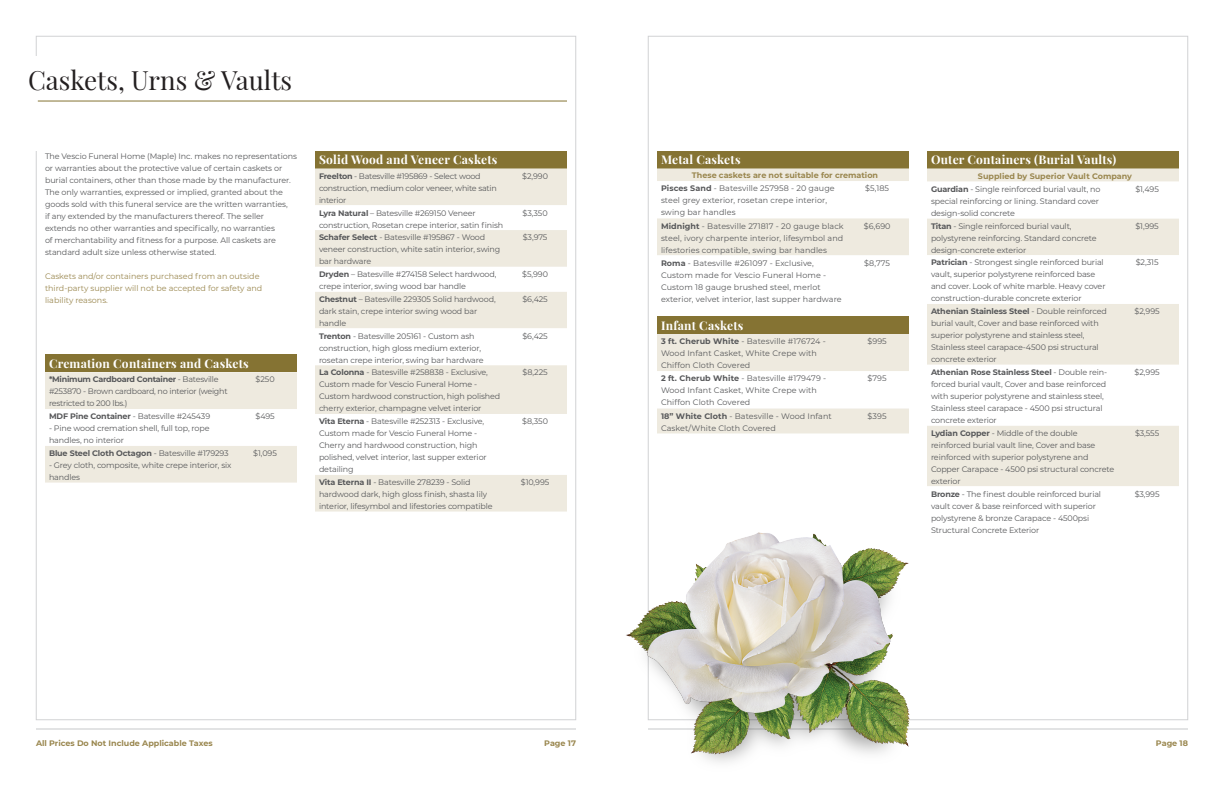
<style>
.page{position:relative;width:1224px;height:792px;background:#fff}
.page>*{position:absolute;margin:0;border:0;box-sizing:border-box;transform-origin:0 0}
.medium_title{font:26px "Playfair Display";color:#231f20}
.subtitle_reversed{font:700 12px "Playfair Display";letter-spacing:.02em;color:#fff}
.t1{font:8px/12px "Montserrat";letter-spacing:-.015em;color:#57585a}
.t2{font:8px/12px "Montserrat";letter-spacing:.01em;color:#57585a}
.t3{font:700 8px "Montserrat";color:#9a874f}
.note{font:8px/12px "Montserrat";color:#9a874f}
.t4{font:700 8px "Montserrat";letter-spacing:-.015em;color:#57585a}
.s1{font-weight:700}
.s2{font-weight:400}
</style>
<div class="page">
<hr style="left:648px;top:729px;width:540px;height:1px;background:#c7c8ca">
<hr style="left:306px;top:729px;width:270px;height:1px;background:#c7c8ca">
<hr style="left:36px;top:729px;width:270px;height:1px;background:#c7c8ca">
<hr style="left:38px;top:101px;width:529px;height:1px;background:#857333">
<div style="left:657px;top:151px;width:252px;height:17px;background:#857333"></div>
<svg style="left:657px;top:168px;width:252px;height:87px"></svg>
<div style="left:657px;top:317px;width:252px;height:17px;background:#857333"></div>
<svg style="left:657px;top:334px;width:252px;height:99px"></svg>
<div style="left:927px;top:151px;width:252px;height:17px;background:#857333"></div>
<svg style="left:927px;top:168px;width:252px;height:14px;background:#ebe6da"></svg>
<svg style="left:927px;top:218px;width:252px;height:268px;fill:#eeeadf"></svg>
<div style="left:45px;top:355px;width:252px;height:17px;background:#857333"></div>
<svg style="left:45px;top:372px;width:252px;height:111px"></svg>
<div style="left:315px;top:151px;width:252px;height:17px;background:#857333"></div>
<div style="left:315px;top:168px;width:252px;height:344px;background:#eeeadf"></div>
<svg style="left:315px;top:205px;width:252px;height:270px"></svg>
<img style="left:626px;top:531px;width:284px;height:232px">
<p class="medium_title" style="left:28px;top:60px;width:266px">Caskets, Urns &amp; Vaults</p>
<p class="t1" style="left:45px;top:150px;width:254px">The Vescio Funeral Home (Maple) Inc. makes no representations or warranties about the protective value of certain caskets or burial containers, other than those made by the manufacturer.<br>The only warranties, expressed or implied, granted about the goods sold with this funeral service are the written warranties,<br>if any extended by the manufacturers thereof. The seller extends no other warranties and specifically, no warranties<br>of merchantability and fitness for a purpose. All caskets are standard adult size unless otherwise stated.</p>
<p class="note" style="left:45px;top:270px;width:219px">Caskets and/or containers purchased from an outside third-party supplier will not be accepted for safety and liability reasons.</p>
<p class="subtitle_reversed" style="left:49px;top:354px;width:201px">Cremation Containers and Caskets</p>
<p class="t1" style="left:49px;top:373px;width:180px"><span class="s1">*Minimum Cardboard Container</span> - Batesville #253870 - Brown cardboard, no interior (weight restricted to 200 lbs.)</p>
<p class="t1" style="left:256px;top:373px;width:21px">$250</p>
<p class="t1" style="left:49px;top:410px;width:163px"><span class="s1">MDF Pine Container</span> - Batesville #245439</p>
<p class="t1" style="left:49px;top:422px;width:162px">- Pine wood cremation shell, full top, rope handles, no interior</p>
<p class="t1" style="left:255px;top:410px;width:21px">$495</p>
<p class="t4" style="left:49px;top:447px;width:181px">Blue Steel Cloth Octagon <span class="s2">- Batesville #179293</span></p>
<p class="t1" style="left:49px;top:459px;width:184px">- Grey cloth, composite, white crepe interior, six handles</p>
<p class="t1" style="left:253px;top:447px;width:25px">$1,095</p>
<p class="subtitle_reversed" style="left:319px;top:150px;width:180px">Solid Wood and Veneer Caskets</p>
<p class="t1" style="left:319px;top:170px;width:179px"><span class="s1">Freelton</span> - Batesville #195869 - Select wood construction, medium color veneer, white satin interior</p>
<p class="t1" style="left:522px;top:170px;width:27px">$2,990</p>
<p class="t1" style="left:319px;top:206px;width:186px"><span class="s1">Lyra Natural</span> – Batesville #269150 Veneer construction, Rosetan crepe interior, satin finish</p>
<p class="t1" style="left:523px;top:206px;width:26px">$3,350</p>
<p class="t1" style="left:319px;top:231px;width:183px"><span class="s1">Schafer Select</span> - Batesville #195867 - Wood veneer construction, white satin interior, swing bar hardware</p>
<p class="t1" style="left:523px;top:231px;width:26px">$3,975</p>
<p class="t1" style="left:319px;top:268px;width:179px"><span class="s1">Dryden</span> – Batesville #274158 Select hardwood, crepe interior, swing wood bar handle</p>
<p class="t1" style="left:522px;top:268px;width:27px">$5,990</p>
<p class="t1" style="left:319px;top:293px;width:178px"><span class="s1">Chestnut</span> – Batesville 229305 Solid hardwood, dark stain, crepe interior swing wood bar handle</p>
<p class="t1" style="left:522px;top:293px;width:27px">$6,425</p>
<p class="t1" style="left:319px;top:330px;width:166px"><span class="s1">Trenton</span> - Batesville 205161 - Custom ash construction, high gloss medium exterior, rosetan crepe interior, swing bar hardware</p>
<p class="t1" style="left:522px;top:330px;width:27px">$6,425</p>
<p class="t1" style="left:319px;top:366px;width:170px"><span class="s1">La Colonna</span> - Batesville #258838 - Exclusive,<br>Custom made for Vescio Funeral Home -</p>
<p class="t1" style="left:319px;top:390px;width:183px">Custom hardwood construction, high polished cherry exterior, champagne velvet interior</p>
<p class="t1" style="left:523px;top:366px;width:27px">$8,225</p>
<p class="t1" style="left:319px;top:415px;width:167px"><span class="s1">Vita Eterna</span> - Batesville #252313 - Exclusive,<br>Custom made for Vescio Funeral Home -</p>
<p class="t1" style="left:319px;top:439px;width:169px">Cherry and hardwood construction, high polished, velvet interior, last supper exterior detailing</p>
<p class="t1" style="left:522px;top:415px;width:27px">$8,350</p>
<p class="t1" style="left:319px;top:476px;width:175px"><span class="s1">Vita Eterna II</span> - Batesville 278239 - Solid hardwood dark, high gloss finish, shasta lily interior, lifesymbol and lifestories compatible</p>
<p class="t1" style="left:521px;top:476px;width:30px">$10,995</p>
<p class="subtitle_reversed" style="left:661px;top:150px;width:81px">Metal Caskets</p>
<p class="t3" style="left:692px;top:170px;width:188px">These caskets are not suitable for cremation</p>
<p class="t2" style="left:661px;top:182px;width:175px"><span class="s1">Pisces Sand</span> - Batesville 257958 - 20 gauge steel grey exterior, rosetan crepe interior, swing bar handles</p>
<p class="t1" style="left:865px;top:182px;width:25px">$5,185</p>
<p class="t1" style="left:661px;top:219px;width:184px;text-align:justify"><span class="s1">Midnight</span> - Batesville 271817 - 20 gauge black steel, ivory charpente interior, lifesymbol and lifestories compatible, swing bar handles</p>
<p class="t1" style="left:864px;top:219px;width:28px">$6,690</p>
<p class="t2" style="left:661px;top:257px;width:167px"><span class="s1">Roma</span> - Batesville #261097 - Exclusive,<br>Custom made for Vescio Funeral Home -</p>
<p class="t2" style="left:661px;top:281px;width:182px">Custom 18 gauge brushed steel, merlot exterior, velvet interior, last supper hardware</p>
<p class="t1" style="left:864px;top:257px;width:27px">$8,775</p>
<p class="subtitle_reversed" style="left:661px;top:316px;width:84px">Infant Caskets</p>
<p class="t2" style="left:661px;top:335px;width:166px"><span class="s1">3 ft. Cherub White</span> - Batesville #176724 -<br>Wood Infant Casket, White Crepe with<br>Chiffon Cloth Covered</p>
<p class="t1" style="left:867px;top:335px;width:21px">$995</p>
<p class="t2" style="left:661px;top:372px;width:167px"><span class="s1">2 ft. Cherub White</span> - Batesville #179479 -<br>Wood Infant Casket, White Crepe with<br>Chiffon Cloth Covered</p>
<p class="t1" style="left:868px;top:372px;width:21px">$795</p>
<p class="t2" style="left:661px;top:409px;width:172px"><span class="s1">18” White Cloth</span> - Batesville - Wood Infant<br>Casket/White Cloth Covered</p>
<p class="t1" style="left:868px;top:409px;width:21px">$395</p>
<p class="subtitle_reversed" style="left:931px;top:150px;width:187px">Outer Containers (Burial Vaults)</p>
<p class="t3" style="left:978px;top:170px;width:156px">Supplied by Superior Vault Company</p>
<p class="t1" style="left:931px;top:183px;width:171px"><span class="s1">Guardian</span> - Single reinforced burial vault, no special reinforcing or lining. Standard cover design-solid concrete</p>
<p class="t1" style="left:1135px;top:183px;width:25px">$1,495</p>
<p class="t1" style="left:931px;top:220px;width:167px"><span class="s1">Titan</span> - Single reinforced burial vault, polystyrene reinforcing. Standard concrete design-concrete exterior</p>
<p class="t1" style="left:1135px;top:220px;width:25px">$1,995</p>
<p class="t1" style="left:931px;top:256px;width:176px"><span class="s1">Patrician</span> - Strongest single reinforced burial vault, superior polystyrene reinforced base and cover. Look of white marble. Heavy cover construction-durable concrete exterior</p>
<p class="t1" style="left:1136px;top:256px;width:24px">$2,315</p>
<p class="t1" style="left:931px;top:305px;width:178px"><span class="s1">Athenian Stainless Steel</span> - Double reinforced burial vault, Cover and base reinforced with superior polystyrene and stainless steel, Stainless steel carapace-4500 psi structural concrete exterior</p>
<p class="t1" style="left:1135px;top:305px;width:27px">$2,995</p>
<p class="t1" style="left:931px;top:366px;width:178px"><span class="s1">Athenian Rose Stainless Steel</span> - Double rein&shy;forced burial vault, Cover and base reinforced with superior polystyrene and stainless steel, Stainless steel carapace - 4500 psi structural concrete exterior</p>
<p class="t1" style="left:1135px;top:366px;width:27px">$2,995</p>
<p class="t1" style="left:931px;top:427px;width:185px"><span class="s1">Lydian Copper</span> - Middle of the double reinforced burial vault line, Cover and base reinforced with superior polystyrene and Copper Carapace - 4500 psi structural concrete exterior</p>
<p class="t1" style="left:1135px;top:427px;width:26px">$3,555</p>
<p class="t1" style="left:931px;top:487px;width:172px"><span class="s1">Bronze</span> - The finest double reinforced burial vault cover &amp; base reinforced with superior polystyrene &amp; bronze Carapace - 4500psi Structural Concrete Exterior</p>
<p class="t1" style="left:1135px;top:487px;width:26px">$3,995</p>
<p class="t3" style="left:36px;top:737px;width:178px">All Prices Do Not Include Applicable Taxes</p>
<p class="t3" style="left:544px;top:737px;width:33px">Page 17</p>
<p class="t3" style="left:1156px;top:737px;width:34px">Page 18</p>
</div>
